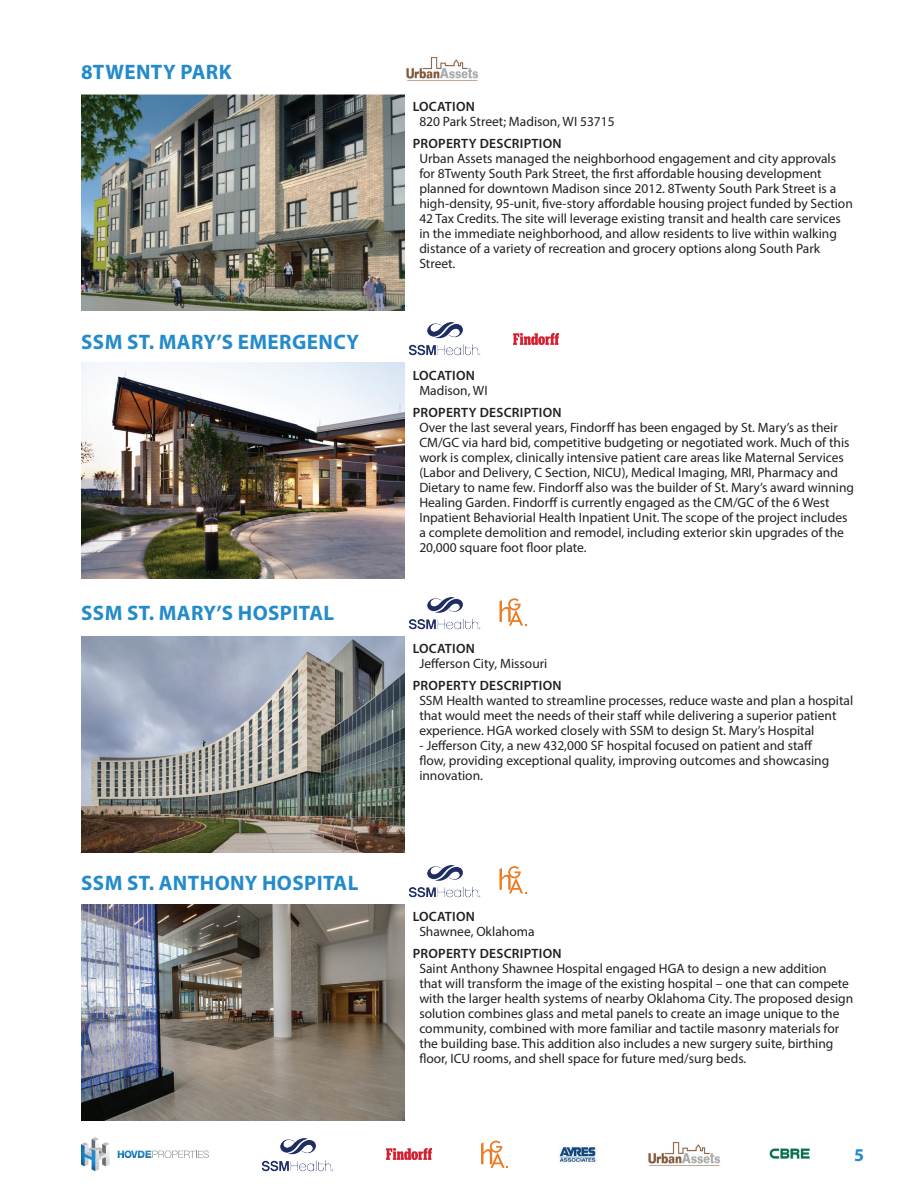
<style>
.page{position:relative;width:918px;height:1188px;background:#fff}
.page>*{position:absolute;margin:0;border:0;box-sizing:border-box;transform-origin:0 0}
.t1{font:700 21px "Myriad Pro";letter-spacing:.02em;color:#248bcb}
.t2{font:700 18px "Myriad Pro";color:#248bcb}
.t3{font:13.5px/15px "Myriad Pro";color:#231f20}
.t4{font:600 13.5px "Myriad Pro";letter-spacing:.02em;color:#231f20}
</style>
<div class="page">
<img style="left:261px;top:1138px;width:73px;height:33px">
<svg style="left:481px;top:1141px;width:27px;height:27px"></svg>
<img style="left:648px;top:1141px;width:72px;height:25px">
<img style="left:386px;top:1149px;width:46px;height:11px">
<svg style="left:81px;top:1137px;width:29px;height:34px"></svg>
<svg style="left:118px;top:1150px;width:91px;height:8px"></svg>
<img style="left:559px;top:1147px;width:38px;height:16px">
<img style="left:770px;top:1148px;width:40px;height:11px">
<img style="left:81px;top:636px;width:324px;height:216px">
<img style="left:81px;top:904px;width:324px;height:216px">
<img style="left:81px;top:94px;width:324px;height:216px">
<img style="left:81px;top:363px;width:324px;height:215px">
<img style="left:406px;top:56px;width:72px;height:25px">
<img style="left:408px;top:322px;width:73px;height:34px">
<img style="left:513px;top:334px;width:46px;height:11px">
<img style="left:408px;top:597px;width:73px;height:33px">
<svg style="left:500px;top:598px;width:26px;height:28px"></svg>
<img style="left:408px;top:865px;width:73px;height:33px">
<svg style="left:500px;top:866px;width:26px;height:27px"></svg>
<h1 class="t1" style="left:81px;top:58px;width:152px">8TWENTY PARK</h1>
<h1 class="t1" style="left:81px;top:328px;width:279px">SSM ST. MARY’S EMERGENCY</h1>
<h1 class="t1" style="left:81px;top:600px;width:255px">SSM ST. MARY’S HOSPITAL</h1>
<h1 class="t1" style="left:81px;top:869px;width:279px">SSM ST. ANTHONY HOSPITAL</h1>
<p class="t4" style="left:413px;top:98px;width:64px">LOCATION</p>
<p class="t3" style="left:419px;top:114px;width:197px">820 Park Street; Madison, WI 53715</p>
<p class="t4" style="left:413px;top:135px;width:150px">PROPERTY DESCRIPTION</p>
<p class="t3" style="left:419px;top:151px;width:435px">Urban Assets managed the neighborhood engagement and city approvals for 8Twenty South Park Street, the first affordable housing development planned for downtown Madison since 2012. 8Twenty South Park Street is a high-density, 95-unit, five-story affordable housing project funded by Section 42 Tax Credits. The site will leverage existing transit and health care services in the immediate neighborhood, and allow residents to live within walking distance of a variety of recreation and grocery options along South Park Street.</p>
<p class="t4" style="left:413px;top:367px;width:64px">LOCATION</p>
<p class="t3" style="left:419px;top:383px;width:70px">Madison, WI</p>
<p class="t4" style="left:413px;top:403px;width:150px">PROPERTY DESCRIPTION</p>
<p class="t3" style="left:419px;top:419px;width:436px">Over the last several years, Findorff has been engaged by St. Mary’s as their CM/GC via hard bid, competitive budgeting or negotiated work. Much of this work is complex, clinically intensive patient care areas like Maternal Services (Labor and Delivery, C Section, NICU), Medical Imaging, MRI, Pharmacy and Dietary to name few. Findorff also was the builder of St. Mary’s award winning Healing Garden. Findorff is currently engaged as the CM/GC of the 6 West Inpatient Behaviorial Health Inpatient Unit. The scope of the project includes a complete demolition and remodel, including exterior skin upgrades of the 20,000 square foot floor plate.</p>
<p class="t4" style="left:413px;top:640px;width:64px">LOCATION</p>
<p class="t3" style="left:419px;top:656px;width:130px">Jefferson City, Missouri</p>
<p class="t4" style="left:413px;top:677px;width:150px">PROPERTY DESCRIPTION</p>
<p class="t3" style="left:419px;top:692px;width:435px">SSM Health wanted to streamline processes, reduce waste and plan a hospital that would meet the needs of their staff while delivering a superior patient experience. HGA worked closely with SSM to design St. Mary’s Hospital</p>
<p class="t3" style="left:419px;top:737px;width:411px">- Jefferson City, a new 432,000 SF hospital focused on patient and staff flow, providing exceptional quality, improving outcomes and showcasing innovation.</p>
<p class="t4" style="left:413px;top:908px;width:64px">LOCATION</p>
<p class="t3" style="left:419px;top:924px;width:117px">Shawnee, Oklahoma</p>
<p class="t4" style="left:413px;top:945px;width:150px">PROPERTY DESCRIPTION</p>
<p class="t3" style="left:419px;top:961px;width:435px">Saint Anthony Shawnee Hospital engaged HGA to design a new addition<br>that will transform the image of the existing hospital – one that can compete with the larger health systems of nearby Oklahoma City. The proposed design solution combines glass and metal panels to create an image unique to the community, combined with more familiar and tactile masonry materials for the building base. This addition also includes a new surgery suite, birthing floor, ICU rooms, and shell space for future med/surg beds.</p>
<h2 class="t2" style="left:854px;top:1143px;width:11px">5</h2>
</div>
